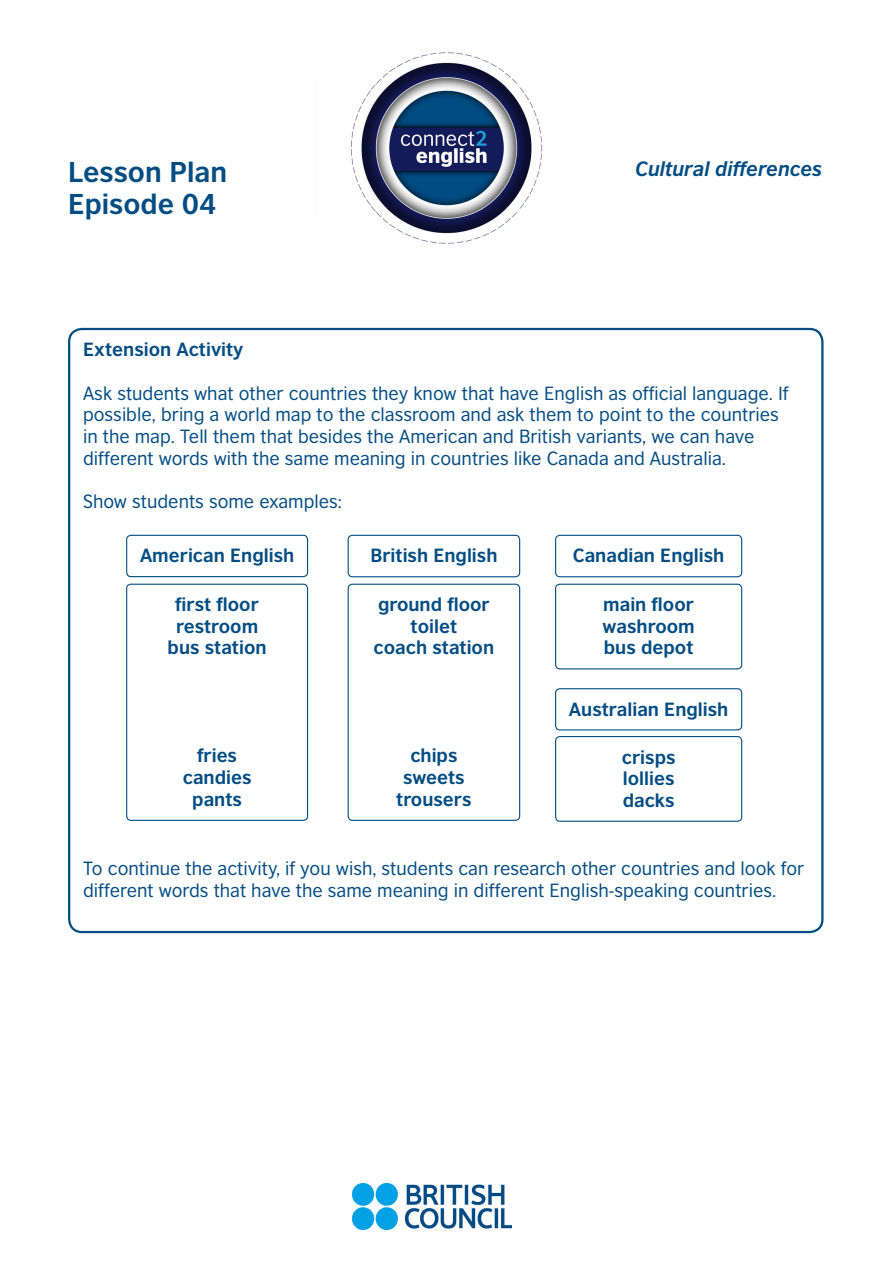
<style>
.page{position:relative;width:893px;height:1263px;background:#fff}
.page>*{position:absolute;margin:0;border:0;box-sizing:border-box;transform-origin:0 0}
.t1{font:700 27px/32.4px "British Council Sans";color:#034d83}
.t2{font:italic 700 19.5px "British Council Sans";color:#034d83}
.t3{font:18px/21.6px "British Council Sans";color:#034d83}
.t4{font:700 18px "British Council Sans";color:#034d83}
</style>
<div class="page">
<img style="left:351px;top:52px;width:192px;height:192px">
<img style="left:353px;top:1184px;width:159px;height:46px">
<div style="left:126px;top:584px;width:182px;height:237px;border:1px solid #034d83;border-radius:4px"></div>
<div style="left:126px;top:535px;width:182px;height:42px;border:1px solid #034d83;border-radius:4px"></div>
<div style="left:348px;top:535px;width:172px;height:42px;border:1px solid #034d83;border-radius:4px"></div>
<div style="left:555px;top:535px;width:187px;height:42px;border:1px solid #034d83;border-radius:4px"></div>
<div style="left:555px;top:688px;width:187px;height:42px;border:1px solid #034d83;border-radius:4px"></div>
<div style="left:348px;top:584px;width:172px;height:237px;border:1px solid #034d83;border-radius:4px"></div>
<div style="left:555px;top:584px;width:187px;height:85px;border:1px solid #034d83;border-radius:4px"></div>
<div style="left:555px;top:736px;width:187px;height:86px;border:1px solid #034d83;border-radius:4px"></div>
<h1 class="t1" style="left:68px;top:155px;width:161px">Lesson Plan<br>Episode 04</h1>
<p class="t2" style="left:635px;top:156px;width:189px">Cultural differences</p>
<p class="t4" style="left:83px;top:338px;width:162px">Extension Activity</p>
<p class="t3" style="left:83px;top:382px;width:707px">Ask students what other countries they know that have English as official language. If possible, bring a world map to the classroom and ask them to point to the countries in the map. Tell them that besides the American and British variants, we can have different words with the same meaning in countries like Canada and Australia.</p>
<p class="t3" style="left:83px;top:490px;width:260px">Show students some examples:</p>
<p class="t4" style="left:140px;top:544px;width:156px">American English</p>
<p class="t4" style="left:370px;top:544px;width:129px">British English</p>
<p class="t4" style="left:573px;top:544px;width:153px">Canadian English</p>
<p class="t4" style="left:175px;top:593px;width:85px">first floor</p>
<p class="t4" style="left:176px;top:614px;width:84px">restroom</p>
<p class="t4" style="left:168px;top:636px;width:100px">bus station</p>
<p class="t4" style="left:197px;top:744px;width:41px">fries</p>
<p class="t4" style="left:183px;top:766px;width:70px">candies</p>
<p class="t4" style="left:192px;top:787px;width:51px">pants</p>
<p class="t4" style="left:378px;top:593px;width:113px">ground floor</p>
<p class="t4" style="left:411px;top:614px;width:48px">toilet</p>
<p class="t4" style="left:374px;top:636px;width:122px">coach station</p>
<p class="t4" style="left:410px;top:744px;width:49px">chips</p>
<p class="t4" style="left:403px;top:766px;width:63px">sweets</p>
<p class="t4" style="left:396px;top:787px;width:77px">trousers</p>
<p class="t4" style="left:603px;top:593px;width:92px">main floor</p>
<p class="t4" style="left:603px;top:614px;width:94px">washroom</p>
<p class="t4" style="left:604px;top:636px;width:91px">bus depot</p>
<p class="t4" style="left:569px;top:697px;width:161px">Australian English</p>
<p class="t4" style="left:622px;top:745px;width:55px">crisps</p>
<p class="t4" style="left:623px;top:767px;width:53px">lollies</p>
<p class="t4" style="left:623px;top:788px;width:53px">dacks</p>
<p class="t3" style="left:83px;top:857px;width:723px">To continue the activity, if you wish, students can research other countries and look for different words that have the same meaning in different English-speaking countries.</p>
</div>
